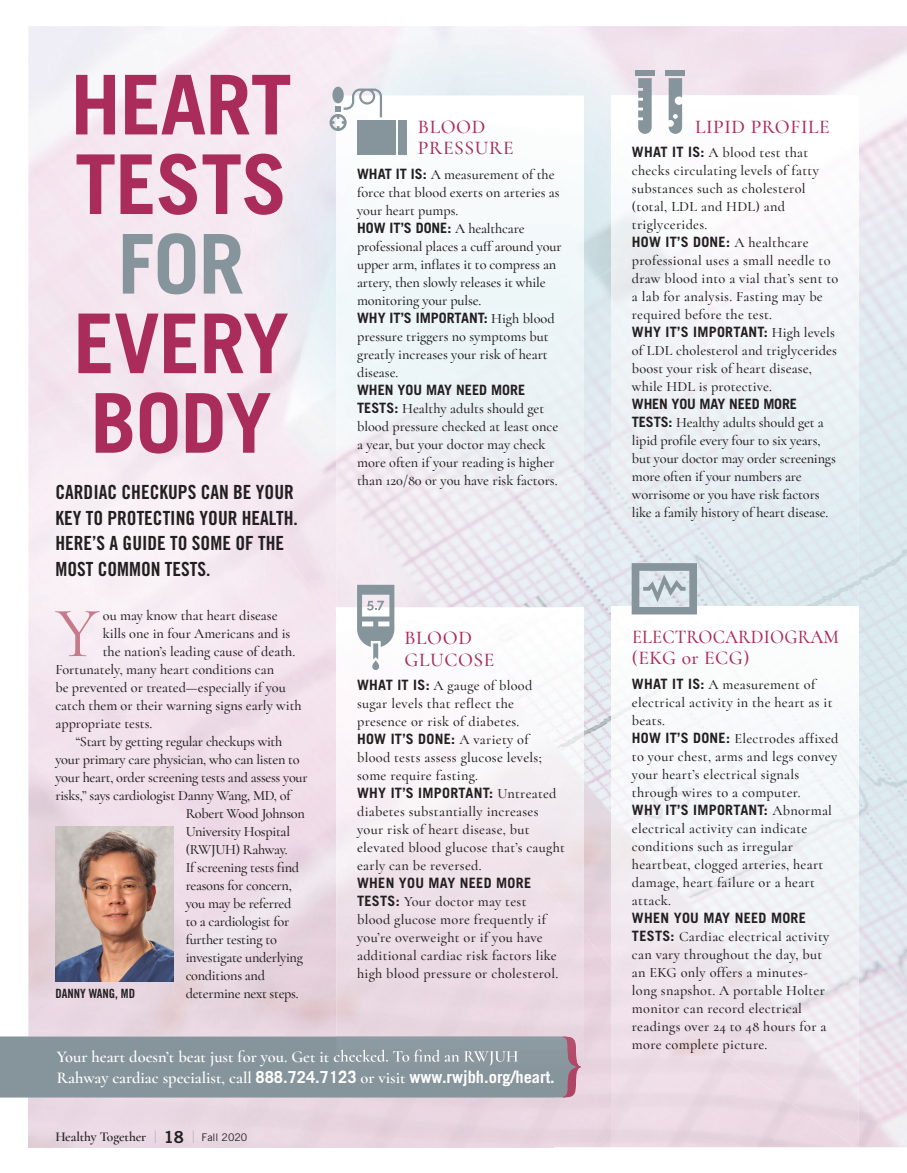
<style>
.page{position:relative;width:907px;height:1173px;background:#fff}
.page>*{position:absolute;margin:0;border:0;box-sizing:border-box;transform-origin:0 0}
.t1{font:700 82.5px/79.5px "Trade Gothic";letter-spacing:-.01em;color:#aa2c5a}
.t2{font:700 82.5px "Trade Gothic";color:#86949b}
.t3{font:71.85px "Cormorant";color:#c67b8a}
.t4{font:19.5px/25.5px "Trade Gothic Bold Cond Twenty";color:#231f20}
.t5{font:500 19.5px/21px "Cormorant";letter-spacing:.03em;color:#aa2c5a}
.t6{font:500 19.5px/21px "Cormorant";letter-spacing:.01em;color:#aa2c5a;scale:.94 1}
.t7{font:600 16.5px "Cormorant";color:#fff}
.t8{font:500 14.25px/18px "Cormorant";letter-spacing:.005em;color:#231f20}
.t9{font:500 14.25px "Cormorant";letter-spacing:-.02em;color:#231f20}
.t10{font:700 14.25px "Trade Gothic";letter-spacing:.02em;color:#231f20}
.t11{font:700 14.25px "Trade Gothic";color:#231f20}
.t12{font:700 14.25px "Trade Gothic";letter-spacing:-.01em;color:#231f20}
.t13{font:600 13.5px "Cormorant";letter-spacing:-.01em;color:#231f20}
.t14{font:12.75px "Trade Gothic Bold Cond Twenty";color:#231f20}
.s1{font-family:"Trade Gothic";font-weight:700}
.s2{font-family:"Cormorant";font-weight:500}
.s3{font-family:"Trade Gothic";font-weight:300;font-size:17.1px;color:#808285}
.s4{font-family:"Trade Gothic Bold Two";font-weight:400;font-size:16.5px}
.s5{font-family:"Trade Gothic";font-weight:400;font-size:10.5px}
</style>
<div class="page">
<img style="left:651px;top:79px;width:255px;height:16px">
<img style="left:28px;top:715px;width:158px;height:321px">
<img style="left:858px;top:87px;width:48px;height:1060px">
<img style="left:249px;top:436px;width:87px;height:181px">
<img style="left:583px;top:470px;width:27px;height:497px">
<img style="left:243px;top:488px;width:18px;height:32px">
<img style="left:583px;top:128px;width:27px;height:141px">
<img style="left:333px;top:269px;width:277px;height:201px">
<img style="left:336px;top:492px;width:247px;height:128px">
<img style="left:336px;top:96px;width:247px;height:189px">
<img style="left:336px;top:285px;width:247px;height:207px">
<img style="left:610px;top:220px;width:248px;height:927px">
<img style="left:610px;top:95px;width:73px;height:114px">
<img style="left:610px;top:209px;width:108px;height:246px">
<div style="left:0;top:1036px;width:580px;height:61px;background:#86949b"></div>
<hr style="left:409px;top:1070px;width:144px;height:1px;background:#88959c">
<img style="left:610px;top:967px;width:247px;height:180px">
<svg style="left:670px;top:1147px;width:188px;height:1px"></svg>
<img style="left:610px;top:606px;width:248px;height:1px">
<img style="left:55px;top:826px;width:118px;height:155px">
<div style="left:398px;top:120px;width:8px;height:34px;background:#86949b"></div>
<div style="left:357px;top:120px;width:39px;height:34px;background:#86949b"></div>
<div style="left:332px;top:87px;width:11px;height:16px;background:#86949b;border-radius:50%"></div>
<svg style="left:329px;top:88px;width:53px;height:43px"></svg>
<svg style="left:372px;top:660px;width:7px;height:10px"></svg>
<svg style="left:357px;top:584px;width:37px;height:75px"></svg>
<div style="left:635px;top:70px;width:19px;height:5px;background:#86949b"></div>
<svg style="left:638px;top:78px;width:13px;height:56px"></svg>
<div style="left:665px;top:70px;width:19px;height:5px;background:#86949b"></div>
<svg style="left:668px;top:78px;width:13px;height:56px"></svg>
<svg style="left:631px;top:563px;width:65px;height:51px;background:#afbac1"></svg>
<h1 class="t1" style="left:70px;top:64px;width:223px">HEART<br>TESTS</h1>
<h1 class="t2" style="left:118px;top:213px;width:128px">FOR</h1>
<h1 class="t1" style="left:73px;top:303px;width:217px">EVERY<br>BODY</h1>
<h3 class="t4" style="left:55px;top:479px;width:244px">CARDIAC CHECKUPS CAN BE YOUR<br>KEY TO PROTECTING YOUR HEALTH.<br>HERE’S A GUIDE TO SOME OF THE<br>MOST COMMON TESTS.</h3>
<h2 class="t3" style="left:55px;top:589px;width:45px">Y</h2>
<p class="t8" style="left:103px;top:606px;width:176px">ou may know that heart disease</p>
<p class="t8" style="left:103px;top:624px;width:189px">kills one in four Americans and is</p>
<p class="t8" style="left:103px;top:642px;width:194px">the nation’s leading cause of death.</p>
<p class="t8" style="left:55px;top:660px;width:220px">Fortunately, many heart conditions can</p>
<p class="t8" style="left:55px;top:678px;width:232px">be prevented or treated—especially if you</p>
<p class="t8" style="left:55px;top:696px;width:248px">catch them or their warning signs early with</p>
<p class="t8" style="left:55px;top:714px;width:98px">appropriate tests.</p>
<p class="t9" style="left:76px;top:733px;width:208px">“Start by getting regular checkups with</p>
<p class="t9" style="left:55px;top:751px;width:246px">your primary care physician, who can listen to</p>
<p class="t9" style="left:55px;top:769px;width:254px">your heart, order screening tests and assess your</p>
<p class="t9" style="left:55px;top:787px;width:237px">risks,” says cardiologist Danny Wang, MD, of</p>
<p class="t9" style="left:186px;top:805px;width:121px">Robert Wood Johnson</p>
<p class="t9" style="left:186px;top:823px;width:106px">University Hospital</p>
<p class="t9" style="left:186px;top:841px;width:103px">(RWJUH) Rahway.</p>
<p class="t9" style="left:186px;top:859px;width:115px">If screening tests find</p>
<p class="t9" style="left:186px;top:877px;width:108px">reasons for concern,</p>
<p class="t9" style="left:186px;top:895px;width:107px">you may be referred</p>
<p class="t9" style="left:186px;top:913px;width:105px">to a cardiologist for</p>
<p class="t9" style="left:186px;top:931px;width:93px">further testing to</p>
<p class="t9" style="left:186px;top:949px;width:119px">investigate underlying</p>
<p class="t9" style="left:186px;top:967px;width:81px">conditions and</p>
<p class="t9" style="left:186px;top:985px;width:114px">determine next steps.</p>
<p class="t14" style="left:55px;top:985px;width:81px">DANNY WANG, MD</p>
<h3 class="t5" style="left:418px;top:116px;width:97px">BLOOD<br>PRESSURE</h3>
<p class="t8" style="left:357px;top:165px;width:204px"><span class="s1">WHAT IT IS:</span> A measurement of the force that blood exerts on arteries as your heart pumps.</p>
<p class="t11" style="left:357px;top:219px;width:169px">HOW IT’S DONE: <span class="s2">A healthcare</span></p>
<p class="t8" style="left:357px;top:237px;width:206px">professional places a cuff around your upper arm, inflates it to compress an artery, then slowly releases it while monitoring your pulse.</p>
<p class="t11" style="left:357px;top:309px;width:199px">WHY IT’S IMPORTANT: <span class="s2">High blood</span></p>
<p class="t8" style="left:357px;top:327px;width:193px;text-align:justify">pressure triggers no symptoms but greatly increases your risk of heart disease.</p>
<p class="t11" style="left:357px;top:381px;width:169px">WHEN YOU MAY NEED MORE</p>
<p class="t8" style="left:357px;top:399px;width:202px"><span class="s1">TESTS:</span> Healthy adults should get blood pressure checked at least once a year, but your doctor may check more often if your reading is higher than 120/80 or you have risk factors.</p>
<h3 class="t5" style="left:404px;top:627px;width:91px">BLOOD<br>GLUCOSE</h3>
<p class="t8" style="left:357px;top:676px;width:177px"><span class="s1">WHAT IT IS:</span> A gauge of blood sugar levels that reflect the presence or risk of diabetes.</p>
<p class="t10" style="left:357px;top:730px;width:173px">HOW IT’S DONE: <span class="s2">A variety of</span></p>
<p class="t8" style="left:357px;top:748px;width:186px">blood tests assess glucose levels; some require fasting.</p>
<p class="t10" style="left:357px;top:784px;width:201px">WHY IT’S IMPORTANT: <span class="s2">Untreated</span></p>
<p class="t8" style="left:357px;top:802px;width:209px">diabetes substantially increases your risk of heart disease, but elevated blood glucose that’s caught early can be reversed.</p>
<p class="t10" style="left:357px;top:874px;width:175px">WHEN YOU MAY NEED MORE</p>
<p class="t8" style="left:357px;top:892px;width:202px"><span class="s1">TESTS:</span> Your doctor may test blood glucose more frequently if you’re overweight or if you have additional cardiac risk factors like high blood pressure or cholesterol.</p>
<p class="t7" style="left:57px;top:1046px;width:463px">Your heart doesn’t beat just for you. Get it checked. To find an RWJUH</p>
<p class="t7" style="left:57px;top:1067px;width:499px">Rahway cardiac specialist, call <span class="s1">888.724.7123</span> or visit <span class="s1">www.rwjbh.org/heart.</span></p>
<p class="t13" style="left:55px;top:1128px;width:193px">Healthy Together <span class="s3">|</span> <span class="s4">18</span> <span class="s3">|</span> <span class="s5">Fall 2020</span></p>
<h3 class="t5" style="left:694px;top:116px;width:136px">LIPID PROFILE</h3>
<p class="t8" style="left:631px;top:144px;width:188px"><span class="s1">WHAT IT IS:</span> A blood test that checks circulating levels of fatty substances such as cholesterol (total, LDL and HDL) and triglycerides.</p>
<p class="t10" style="left:631px;top:233px;width:178px">HOW IT’S DONE: <span class="s2">A healthcare</span></p>
<p class="t8" style="left:631px;top:252px;width:208px">professional uses a small needle to draw blood into a vial that’s sent to a lab for analysis. Fasting may be required before the test.</p>
<p class="t10" style="left:631px;top:323px;width:204px">WHY IT’S IMPORTANT: <span class="s2">High levels</span></p>
<p class="t8" style="left:631px;top:342px;width:206px">of LDL cholesterol and triglycerides boost your risk of heart disease, while HDL is protective.</p>
<p class="t12" style="left:631px;top:395px;width:166px">WHEN YOU MAY NEED MORE</p>
<p class="t8" style="left:631px;top:414px;width:205px"><span class="s1">TESTS:</span> Healthy adults should get a lipid profile every four to six years, but your doctor may order screenings more often if your numbers are worrisome or you have risk factors like a family history of heart disease.</p>
<h3 class="t6" style="left:631px;top:626px;width:222px">ELECTROCARDIOGRAM (EKG or ECG)</h3>
<p class="t8" style="left:631px;top:675px;width:208px"><span class="s1">WHAT IT IS:</span> A measurement of electrical activity in the heart as it beats.<br><span class="s1">HOW IT’S DONE:</span> Electrodes affixed to your chest, arms and legs convey your heart’s electrical signals through wires to a computer.</p>
<p class="t10" style="left:631px;top:801px;width:201px">WHY IT’S IMPORTANT: <span class="s2">Abnormal</span></p>
<p class="t8" style="left:631px;top:819px;width:193px">electrical activity can indicate conditions such as irregular heartbeat, clogged arteries, heart damage, heart failure or a heart attack.</p>
<p class="t10" style="left:631px;top:909px;width:175px">WHEN YOU MAY NEED MORE</p>
<p class="t8" style="left:631px;top:927px;width:199px"><span class="s1">TESTS:</span> Cardiac electrical activity can vary throughout the day, but an EKG only offers a minutes&shy;long snapshot. A portable Holter monitor can record electrical readings over 24 to 48 hours for a more complete picture.</p>
</div>
